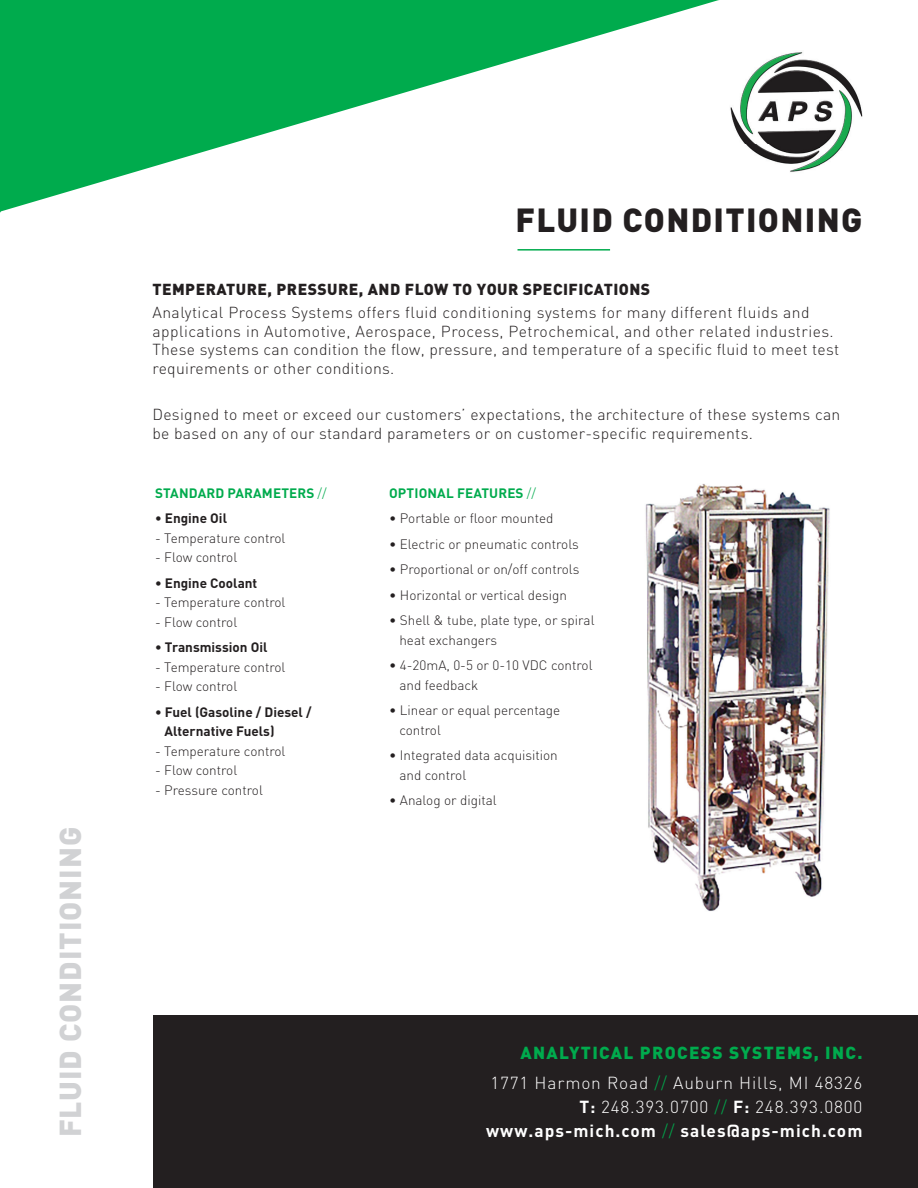
<style>
.page{position:relative;width:918px;height:1188px;background:#fff}
.page>*{position:absolute;margin:0;border:0;box-sizing:border-box;transform-origin:0 0}
.t1{font:900 33px "DIN Pro";letter-spacing:.04em;color:#231f20}
.t2{font:900 30px "DIN Pro";letter-spacing:.03em;color:#d1d2d4}
.t3{font:300 17.25px/24px "DIN Pro";letter-spacing:.05em;color:#fff;text-align:right}
.t4{font:700 17.25px "DIN Pro";letter-spacing:.06em;color:#fff}
.t5{font:900 17.25px "DIN Pro";letter-spacing:.08em;color:#00ab4d}
.t6{font:300 15.75px/18.8px "DIN Pro";letter-spacing:.02em;color:#231f20}
.t7{font:900 15.75px "DIN Pro";letter-spacing:.03em;color:#231f20}
.t8{font:300 13.5px "DIN Pro";color:#231f20}
.t9{font:700 13.5px "DIN Pro";color:#231f20}
.t10{font:700 13.5px "DIN Pro";letter-spacing:.01em;color:#00ab4d}
.s1{font-weight:300}
.s2{color:#00ab4d}
.s3{font-weight:700}
.s4{font-weight:300;color:#00ab4d}
</style>
<div class="page">
<img style="left:645px;top:484px;width:185px;height:427px">
<svg style="left:0;top:0;width:719px;height:213px"></svg>
<img style="left:730px;top:52px;width:133px;height:120px">
<hr style="left:518px;top:249px;width:92px;height:2px;background:#00ab4d">
<div style="left:154px;top:1015px;width:764px;height:173px;background:#231f20"></div>
<p class="t2" style="left:50px;top:1137px;width:312px;rotate:-90deg">FLUID CONDITIONING</p>
<p class="t1" style="left:516px;top:198px;width:348px">FLUID CONDITIONING</p>
<p class="t7" style="left:152px;top:279px;width:499px">TEMPERATURE, PRESSURE, AND FLOW TO YOUR SPECIFICATIONS</p>
<p class="t6" style="left:152px;top:302px;width:659px">Analytical Process Systems offers fluid conditioning systems for many different fluids and</p>
<p class="t6" style="left:152px;top:321px;width:683px">applications in Automotive, Aerospace, Process, Petrochemical, and other related industries.</p>
<p class="t6" style="left:152px;top:340px;width:688px">These systems can condition the flow, pressure, and temperature of a specific fluid to meet test requirements or other conditions.</p>
<p class="t6" style="left:152px;top:404px;width:690px">Designed to meet or exceed our customers’ expectations, the architecture of these systems can</p>
<p class="t6" style="left:152px;top:423px;width:602px">be based on any of our standard parameters or on customer-specific requirements.</p>
<p class="t10" style="left:155px;top:484px;width:173px">STANDARD PARAMETERS <span class="s1">//</span></p>
<p class="t9" style="left:155px;top:509px;width:73px">• Engine Oil</p>
<p class="t8" style="left:155px;top:529px;width:132px">- Temperature control</p>
<p class="t8" style="left:155px;top:548px;width:84px">- Flow control</p>
<p class="t9" style="left:155px;top:574px;width:104px">• Engine Coolant</p>
<p class="t8" style="left:155px;top:593px;width:132px">- Temperature control</p>
<p class="t8" style="left:155px;top:613px;width:84px">- Flow control</p>
<p class="t9" style="left:155px;top:638px;width:114px">• Transmission Oil</p>
<p class="t8" style="left:155px;top:658px;width:132px">- Temperature control</p>
<p class="t8" style="left:155px;top:677px;width:84px">- Flow control</p>
<p class="t9" style="left:155px;top:703px;width:158px">• Fuel (Gasoline / Diesel /</p>
<p class="t9" style="left:164px;top:722px;width:112px">Alternative Fuels)</p>
<p class="t8" style="left:155px;top:742px;width:132px">- Temperature control</p>
<p class="t8" style="left:155px;top:761px;width:84px">- Flow control</p>
<p class="t8" style="left:155px;top:781px;width:109px">- Pressure control</p>
<p class="t10" style="left:389px;top:484px;width:148px">OPTIONAL FEATURES <span class="s1">//</span></p>
<p class="t8" style="left:389px;top:509px;width:166px">• Portable or floor mounted</p>
<p class="t8" style="left:389px;top:535px;width:191px">• Electric or pneumatic controls</p>
<p class="t8" style="left:389px;top:560px;width:192px">• Proportional or on/off controls</p>
<p class="t8" style="left:389px;top:586px;width:179px">• Horizontal or vertical design</p>
<p class="t8" style="left:389px;top:611px;width:207px">• Shell &amp; tube, plate type, or spiral</p>
<p class="t8" style="left:399px;top:631px;width:99px">heat exchangers</p>
<p class="t8" style="left:389px;top:656px;width:205px">• 4-20mA, 0-5 or 0-10 VDC control</p>
<p class="t8" style="left:399px;top:676px;width:80px">and feedback</p>
<p class="t8" style="left:389px;top:701px;width:173px">• Linear or equal percentage</p>
<p class="t8" style="left:399px;top:721px;width:43px">control</p>
<p class="t8" style="left:389px;top:746px;width:170px">• Integrated data acquisition</p>
<p class="t8" style="left:399px;top:766px;width:68px">and control</p>
<p class="t8" style="left:389px;top:791px;width:109px">• Analog or digital</p>
<p class="t5" style="left:520px;top:1041px;width:344px">ANALYTICAL PROCESS SYSTEMS, INC.</p>
<p class="t3" style="left:490px;top:1070px;width:374px">1771 Harmon Road <span class="s2">//</span> Auburn Hills, MI 48326<br><span class="s3">T:</span> 248.393.0700 <span class="s2">//</span> <span class="s3">F:</span> 248.393.0800</p>
<p class="t4" style="left:486px;top:1119px;width:378px">www.aps-mich.com <span class="s4">//</span> sales@aps-mich.com</p>
</div>
